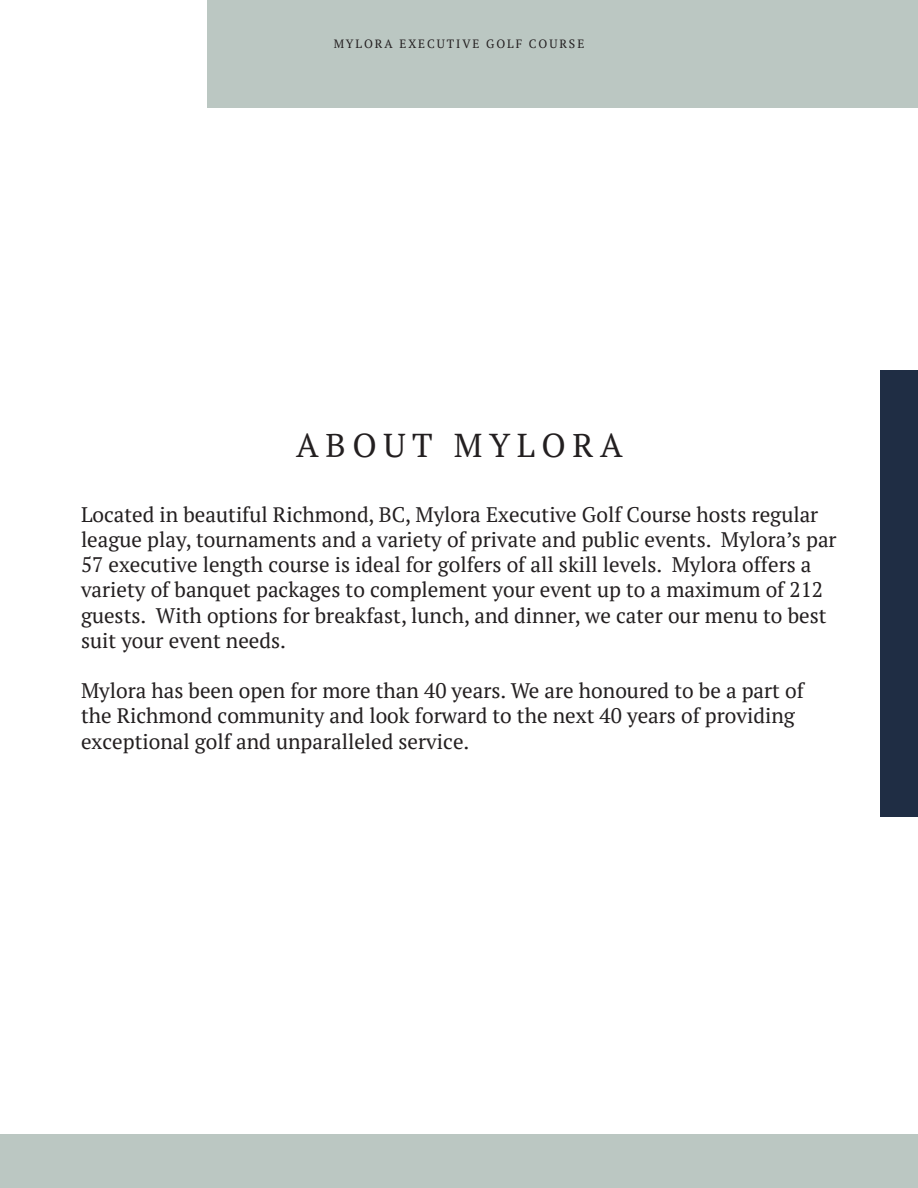
<style>
.page{position:relative;width:918px;height:1188px;background:#fff}
.page>*{position:absolute;margin:0;border:0;box-sizing:border-box;transform-origin:0 0}
.t1{font:33px "PT Serif";letter-spacing:.2em;color:#231f20}
.t2{font:21px/25.2px "PT Serif";color:#231f20}
.t3{font:12px "PT Serif";letter-spacing:.16em;color:#231f20}
</style>
<div class="page">
<div style="left:207px;top:0;width:711px;height:108px;background:#bbc7c2"></div>
<div style="left:880px;top:371px;width:38px;height:446px;background:#1f2d44"></div>
<div style="left:0;top:1134px;width:918px;height:54px;background:#bbc7c2"></div>
<p class="t3" style="left:334px;top:36px;width:252px">MYLORA EXECUTIVE GOLF COURSE</p>
<p class="t1" style="left:296px;top:424px;width:328px">ABOUT MYLORA</p>
<p class="t2" style="left:81px;top:502px;width:757px">Located in beautiful Richmond, BC, Mylora Executive Golf Course hosts regular league play, tournaments and a variety of private and public events. Mylora’s par 57 executive length course is ideal for golfers of all skill levels. Mylora offers a variety of banquet packages to complement your event up to a maximum of 212 guests. With options for breakfast, lunch, and dinner, we cater our menu to best suit your event needs.</p>
<p class="t2" style="left:81px;top:678px;width:724px">Mylora has been open for more than 40 years. We are honoured to be a part of the Richmond community and look forward to the next 40 years of providing</p>
<p class="t2" style="left:81px;top:728px;width:390px">exceptional golf and unparalleled service.</p>
</div>
